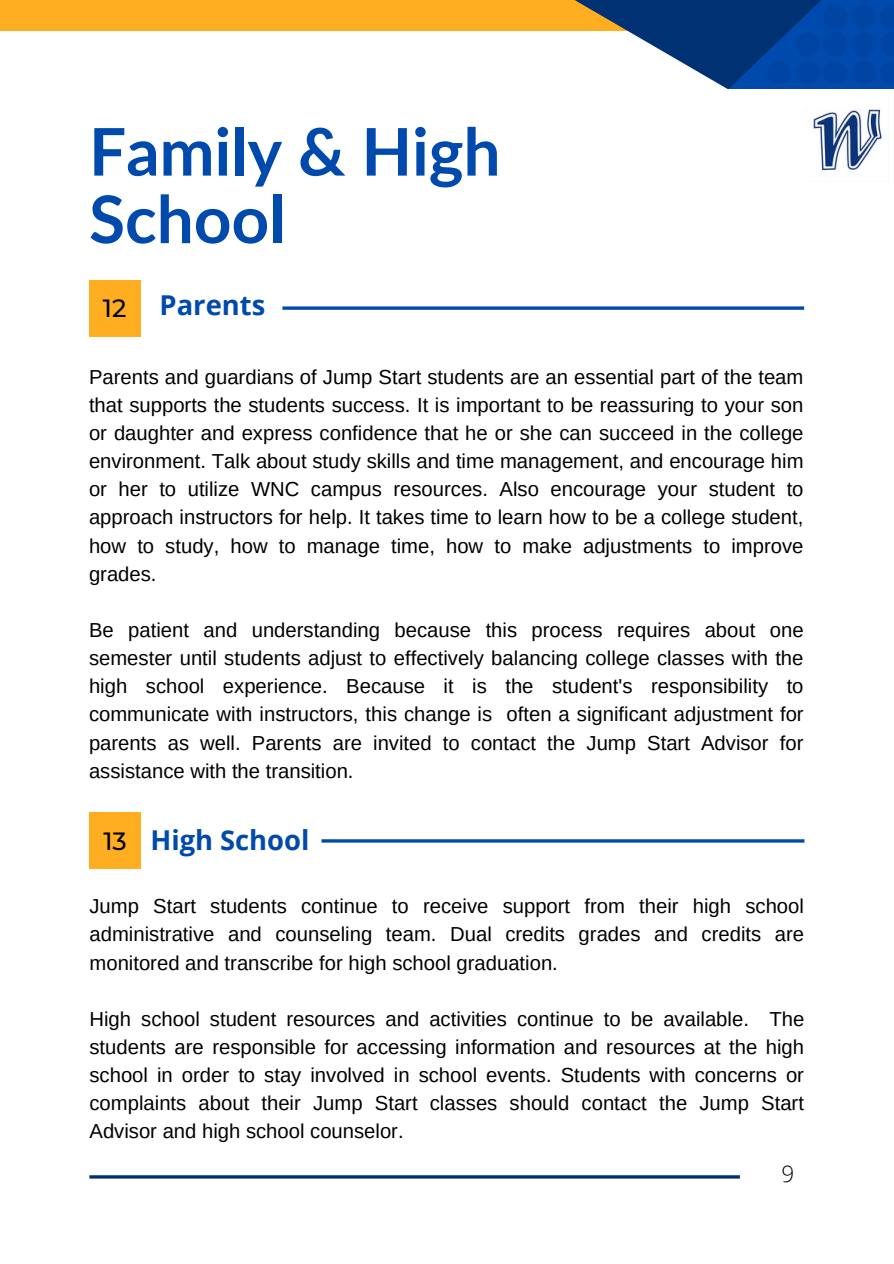
<style>
.page{position:relative;width:894px;height:1264px;background:#fff}
.page>*{position:absolute;margin:0;border:0;box-sizing:border-box;transform-origin:0 0}
.t1{font:700 65.7px/67.5px "Lato";color:#004aad}
.t2{font:700 27.3px "Open Sans";color:#004aad}
.t3{font:500 24.9px "Montserrat";color:#000}
.t4{font:300 22.5px "Open Sans";color:#000}
.t5{font:20.25px/28.2px "Arimo";color:#000;text-align:justify}
</style>
<div class="page">
<div style="left:89px;top:280px;width:51px;height:56px;background:#ffad21"></div>
<div style="left:89px;top:812px;width:52px;height:57px;background:#ffad21"></div>
<svg style="left:282px;top:306px;width:521px;height:4px;background:#2765b9"></svg>
<hr style="left:321px;top:839px;width:483px;height:3px;background:#004aad">
<hr style="left:89px;top:1175px;width:650px;height:3px;background:#003172">
<div style="left:0;top:0;width:700px;height:31px;background:#ffad21"></div>
<svg style="left:574px;top:0;width:154px;height:89px"></svg>
<svg style="left:728px;top:0;width:165px;height:89px;background:#003985"></svg>
<svg style="left:767px;top:0;width:126px;height:84px;background:#0044a0"></svg>
<img style="left:804px;top:109px;width:78px;height:62px">
<p class="t1" style="left:89px;top:116px;width:413px">Family &amp; High<br>School</p>
<p class="t3" style="left:103px;top:293px;width:25px">12</p>
<h1 class="t2" style="left:159px;top:286px;width:107px">Parents</h1>
<p class="t5" style="left:89px;top:362px;width:715px">Parents and guardians of Jump Start students are an essential part of the team that supports the students success. It is important to be reassuring to your son or daughter and express confidence that he or she can succeed in the college environment. Talk about study skills and time management, and encourage him or her to utilize WNC campus resources. Also encourage your student to approach instructors for help. It takes time to learn how to be a college student, how to study, how to manage time, how to make adjustments to improve grades.</p>
<p class="t5" style="left:89px;top:616px;width:716px">Be patient and understanding because this process requires about one semester until students adjust to effectively balancing college classes with the high school experience. Because it is the student's responsibility to communicate with instructors, this change is often a significant adjustment for parents as well. Parents are invited to contact the Jump Start Advisor for assistance with the transition.</p>
<h2 class="t3" style="left:103px;top:825px;width:25px">13</h2>
<p class="t2" style="left:150px;top:820px;width:160px">High School</p>
<h2 class="t5" style="left:89px;top:892px;width:715px">Jump Start students continue to receive support from their high school administrative and counseling team. Dual credits grades and credits are monitored and transcribe for high school graduation.</h2>
<p class="t5" style="left:89px;top:1004px;width:716px">High school student resources and activities continue to be available. The students are responsible for accessing information and resources at the high school in order to stay involved in school events. Students with concerns or complaints about their Jump Start classes should contact the Jump Start Advisor and high school counselor.</p>
<p class="t4" style="left:781px;top:1157px;width:14px">9</p>
</div>
